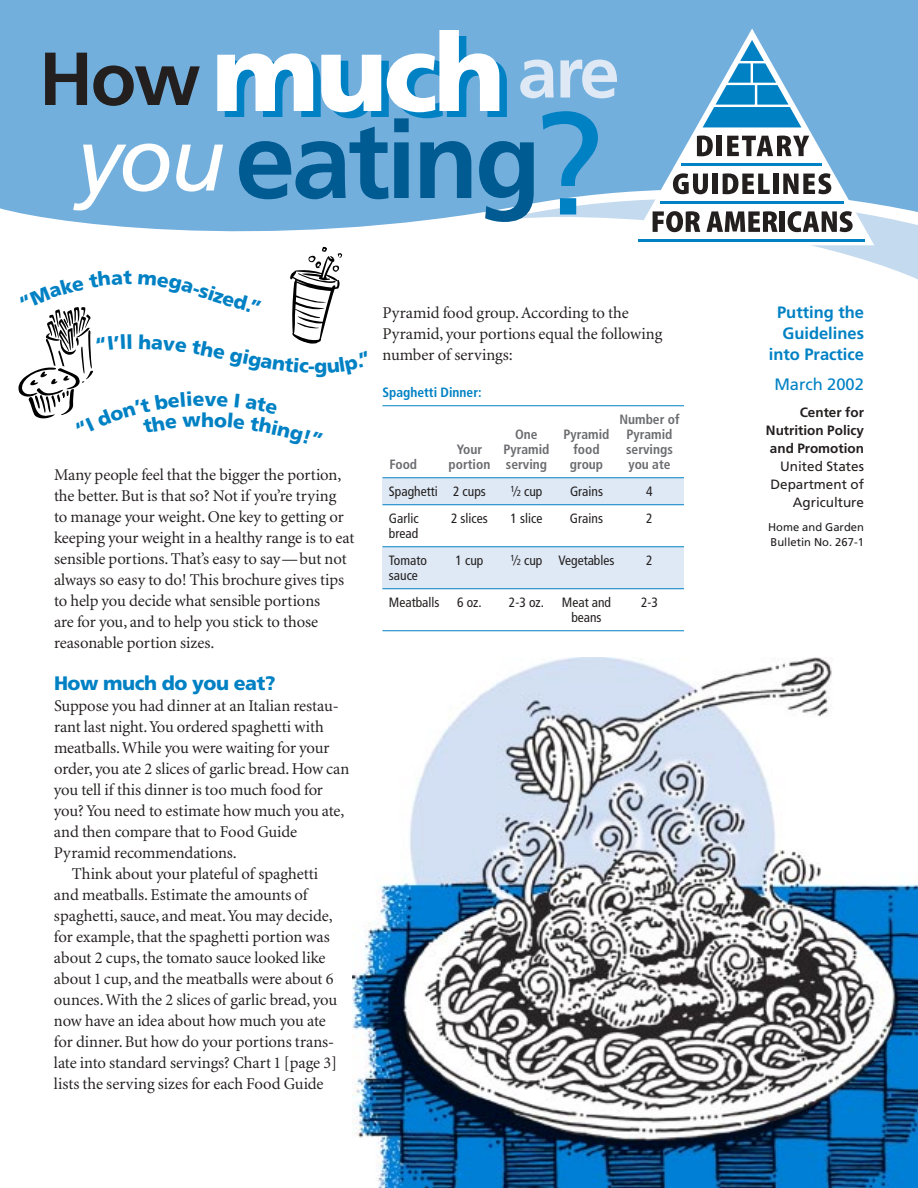
<style>
.page{position:relative;width:918px;height:1188px;background:#fff}
.page>*{position:absolute;margin:0;border:0;box-sizing:border-box;transform-origin:0 0}
.t1{font:700 108px/87px "Frutiger";letter-spacing:-.035em;color:#005b92;text-align:center}
.t2{font:900 19.5px "Frutiger";letter-spacing:-.025em;color:#0081c4}
.t3{font:16.5px/21px "Minion MM 367 585 11";letter-spacing:-.005em;color:#231f1f}
.t4{font:700 16.5px/21px "Frutiger";color:#0081c4;text-align:right}
.t5{font:16.5px "Frutiger";color:#0081c4}
.t6{font:condensed 13.5px/27px "Frutiger";color:#231f1f}
.t7{font:700 condensed 13.5px "Frutiger";color:#6c6d70}
.t8{font:700 13.5px/18px "Frutiger";color:#231f1f;text-align:justify}
.t9{font:13.5px/18px "Frutiger";color:#231f1f;text-align:right}
.t10{font:700 condensed 13.5px "Frutiger";color:#0081c4}
.t11{font:11.25px/15px "Frutiger";color:#231f1f}
.s1{font-size:75px;color:#231f1f}
.s2{font-weight:900;color:#fff}
.s3{font-size:72px;color:#dee9f5}
.s4{font-weight:400;font-style:italic;font-size:90px;color:#fff}
.s5{font-weight:400;font-size:145.5px;color:#0081c4}
.s6{font-size:8.7px}
</style>
<div class="page">
<img style="left:352px;top:657px;width:566px;height:531px">
<div style="left:382px;top:478px;width:302px;height:27px;background:#dee9f5"></div>
<div style="left:382px;top:547px;width:302px;height:42px;background:#dee9f5"></div>
<div style="left:0;top:0;width:918px;height:232px;background:#73afdd"></div>
<svg style="left:500px;top:174px;width:418px;height:106px"></svg>
<svg style="left:630px;top:29px;width:244px;height:216px;fill:#73afdd"></svg>
<svg style="left:703px;top:40px;width:98px;height:87px"></svg>
<hr style="left:660px;top:201px;width:184px;height:3px;background:#0081c4">
<hr style="left:639px;top:239px;width:226px;height:3px;background:#0081c4">
<hr style="left:682px;top:163px;width:140px;height:2px;background:#0081c4">
<svg style="left:697px;top:136px;width:16px;height:20px"></svg>
<div style="left:717px;top:136px;width:5px;height:20px;background:#231f1f"></div>
<svg style="left:727px;top:136px;width:82px;height:20px"></svg>
<svg style="left:673px;top:173px;width:35px;height:21px"></svg>
<div style="left:713px;top:174px;width:5px;height:20px;background:#231f1f"></div>
<svg style="left:723px;top:173px;width:47px;height:21px"></svg>
<div style="left:773px;top:174px;width:5px;height:20px;background:#231f1f"></div>
<svg style="left:783px;top:173px;width:48px;height:21px"></svg>
<svg style="left:653px;top:211px;width:47px;height:21px"></svg>
<svg style="left:706px;top:211px;width:72px;height:21px"></svg>
<div style="left:780px;top:211px;width:5px;height:21px;background:#231f1f"></div>
<svg style="left:788px;top:211px;width:65px;height:21px"></svg>
<hr style="left:382px;top:405px;width:302px;height:1px;background:#0081c4">
<hr style="left:382px;top:477px;width:302px;height:1px;background:#0081c4">
<hr style="left:382px;top:504px;width:302px;height:1px;background:#0081c4">
<hr style="left:382px;top:546px;width:302px;height:1px;background:#0081c4">
<hr style="left:382px;top:588px;width:302px;height:1px;background:#0081c4">
<hr style="left:382px;top:630px;width:302px;height:1px;background:#0081c4">
<svg style="left:18px;top:246px;width:325px;height:173px"></svg>
<h1 class="t1" style="left:39px;top:38px;width:582px"><span class="s1">How</span> <span class="s2">much</span> <span class="s3">are </span><span class="s4">you</span>eating<span class="s5">?</span></h1>
<p class="t3" style="left:54px;top:464px;width:302px">Many people feel that the bigger the portion, the better. But is that so? Not if you’re trying<br>to manage your weight. One key to getting or keeping your weight in a healthy range is to eat sensible portions. That’s easy to say—but not always so easy to do! This brochure gives tips to help you decide what sensible portions<br>are for you, and to help you stick to those reasonable portion sizes.</p>
<p class="t2" style="left:54px;top:675px;width:223px">How much do you eat?</p>
<p class="t3" style="left:54px;top:695px;width:286px">Suppose you had dinner at an Italian restau-</p>
<p class="t3" style="left:54px;top:716px;width:271px">rant last night.You ordered spaghetti with</p>
<p class="t3" style="left:54px;top:737px;width:277px">meatballs.While you were waiting for your</p>
<p class="t3" style="left:54px;top:758px;width:297px">order, you ate 2 slices of garlic bread. How can</p>
<p class="t3" style="left:54px;top:779px;width:271px">you tell if this dinner is too much food for</p>
<p class="t3" style="left:54px;top:800px;width:292px">you? You need to estimate how much you ate,</p>
<p class="t3" style="left:54px;top:821px;width:245px">and then compare that to Food Guide</p>
<p class="t3" style="left:54px;top:842px;width:184px">Pyramid recommendations.</p>
<p class="t3" style="left:72px;top:863px;width:248px">Think about your plateful of spaghetti</p>
<p class="t3" style="left:54px;top:884px;width:255px">and meatballs. Estimate the amounts of</p>
<p class="t3" style="left:54px;top:905px;width:280px">spaghetti, sauce, and meat.You may decide,</p>
<p class="t3" style="left:54px;top:926px;width:277px">for example, that the spaghetti portion was</p>
<p class="t3" style="left:54px;top:947px;width:273px">about 2 cups, the tomato sauce looked like</p>
<p class="t3" style="left:54px;top:968px;width:281px">about 1 cup, and the meatballs were about 6</p>
<p class="t3" style="left:54px;top:989px;width:285px">ounces.With the 2 slices of garlic bread, you</p>
<p class="t3" style="left:54px;top:1010px;width:273px">now have an idea about how much you ate</p>
<p class="t3" style="left:54px;top:1031px;width:282px">for dinner. But how do your portions trans-</p>
<p class="t3" style="left:54px;top:1052px;width:285px">late into standard servings? Chart 1 [page 3]</p>
<p class="t3" style="left:54px;top:1073px;width:271px">lists the serving sizes for each Food Guide</p>
<p class="t3" style="left:382px;top:302px;width:281px">Pyramid food group.According to the<br>Pyramid, your portions equal the following number of servings:</p>
<p class="t10" style="left:382px;top:387px;width:101px">Spaghetti Dinner:</p>
<p class="t7" style="left:619px;top:414px;width:62px">Number of</p>
<p class="t7" style="left:515px;top:429px;width:24px">One</p>
<p class="t7" style="left:564px;top:429px;width:47px">Pyramid</p>
<p class="t7" style="left:627px;top:429px;width:47px">Pyramid</p>
<p class="t7" style="left:457px;top:444px;width:27px">Your</p>
<p class="t7" style="left:504px;top:444px;width:47px">Pyramid</p>
<p class="t7" style="left:573px;top:444px;width:28px">food</p>
<p class="t7" style="left:626px;top:444px;width:48px">servings</p>
<p class="t7" style="left:390px;top:459px;width:29px">Food</p>
<p class="t7" style="left:449px;top:459px;width:100px">portion serving</p>
<p class="t7" style="left:570px;top:459px;width:35px">group</p>
<p class="t7" style="left:628px;top:459px;width:44px">you ate</p>
<p class="t6" style="left:389px;top:479px;width:98px">Spaghetti 2 cups</p>
<p class="t6" style="left:511px;top:479px;width:33px"><sup>1</sup>⁄<span class="s6">2</span> cup</p>
<p class="t6" style="left:570px;top:479px;width:35px">Grains</p>
<p class="t6" style="left:646px;top:479px;width:8px">4</p>
<p class="t6" style="left:389px;top:506px;width:31px">Garlic</p>
<p class="t6" style="left:451px;top:506px;width:38px">2 slices</p>
<p class="t6" style="left:511px;top:506px;width:33px">1 slice</p>
<p class="t6" style="left:570px;top:506px;width:35px">Grains</p>
<p class="t6" style="left:646px;top:506px;width:8px">2</p>
<p class="t6" style="left:389px;top:521px;width:39px">bread<br>Tomato</p>
<p class="t6" style="left:456px;top:548px;width:29px">1 cup</p>
<p class="t6" style="left:511px;top:548px;width:105px"><sup>1</sup>⁄<span class="s6">2</span> cup Vegetables</p>
<p class="t6" style="left:646px;top:548px;width:8px">2</p>
<p class="t6" style="left:389px;top:563px;width:52px">sauce<br>Meatballs</p>
<p class="t6" style="left:457px;top:590px;width:26px">6 oz.</p>
<p class="t6" style="left:509px;top:590px;width:37px">2-3 oz.</p>
<p class="t6" style="left:562px;top:590px;width:51px">Meat and</p>
<p class="t6" style="left:641px;top:590px;width:18px">2-3</p>
<p class="t6" style="left:571px;top:605px;width:32px">beans</p>
<p class="t4" style="left:769px;top:303px;width:97px">Putting the<br>Guidelines into Practice</p>
<p class="t5" style="left:774px;top:378px;width:91px">March 2002</p>
<p class="t8" style="left:766px;top:405px;width:100px;text-indent:34px">Center for Nutrition Policy and Promotion</p>
<p class="t9" style="left:770px;top:459px;width:95px">United States<br>Department of<br>Agriculture</p>
<p class="t11" style="left:768px;top:521px;width:97px">Home and Garden<br>Bulletin No. 267-1</p>
</div>
